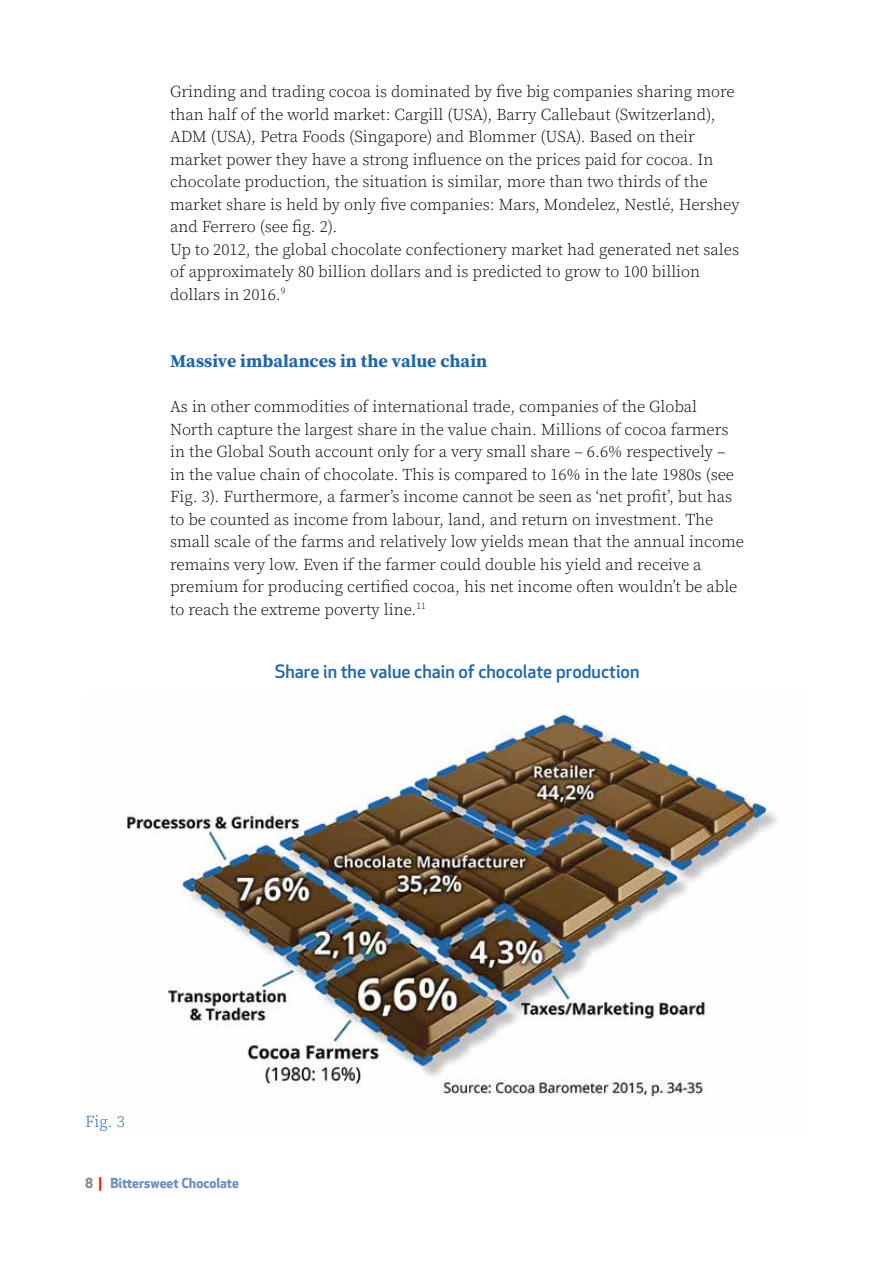
<style>
.page{position:relative;width:893px;height:1263px;background:#fff}
.page>*{position:absolute;margin:0;border:0;box-sizing:border-box;transform-origin:0 0}
.t1{font:500 18px "Apex New";color:#2066aa}
.t2{font:700 18px "Source Serif Pro";color:#2066aa}
.t3{font:300 16.5px/22.5px "Source Serif Pro";color:#000}
.t4{font:300 16.5px "Source Serif Pro";color:#2066aa}
.t5{font:700 13.5px "Apex New";color:#6f8ec4}
.s1{color:#878787}
.s2{color:#e42315}
</style>
<div class="page">
<img style="left:127px;top:707px;width:650px;height:390px">
<p class="t3" style="left:170px;top:81px;width:571px">Grinding and trading cocoa is dominated by five big companies sharing more than half of the world market: Cargill (USA), Barry Callebaut (Switzerland), ADM (USA), Petra Foods (Singapore) and Blommer (USA). Based on their market power they have a strong influence on the prices paid for cocoa. In chocolate production, the situation is similar, more than two thirds of the market share is held by only five companies: Mars, Mondelez, Nestlé, Hershey and Ferrero (see fig. 2).<br>Up to 2012, the global chocolate confectionery market had generated net sales of approximately 80 billion dollars and is predicted to grow to 100 billion dollars in 2016.<sup>9</sup></p>
<p class="t2" style="left:170px;top:351px;width:319px">Massive imbalances in the value chain</p>
<p class="t3" style="left:170px;top:396px;width:575px">As in other commodities of international trade, companies of the Global North capture the largest share in the value chain. Millions of cocoa farmers in the Global South account only for a very small share – 6.6% respectively – in the value chain of chocolate. This is compared to 16% in the late 1980s (see Fig. 3). Furthermore, a farmer’s income cannot be seen as ‘net profit’, but has to be counted as income from labour, land, and return on investment. The small scale of the farms and relatively low yields mean that the annual income remains very low. Even if the farmer could double his yield and receive a premium for producing certified cocoa, his net income often wouldn’t be able to reach the extreme poverty line.<sup>11</sup></p>
<p class="t1" style="left:275px;top:659px;width:366px">Share in the value chain of chocolate production</p>
<p class="t4" style="left:85px;top:1112px;width:41px">Fig. 3</p>
<p class="t5" style="left:85px;top:1173px;width:155px"><span class="s1">8</span> <span class="s2">|</span> Bittersweet Chocolate</p>
</div>
